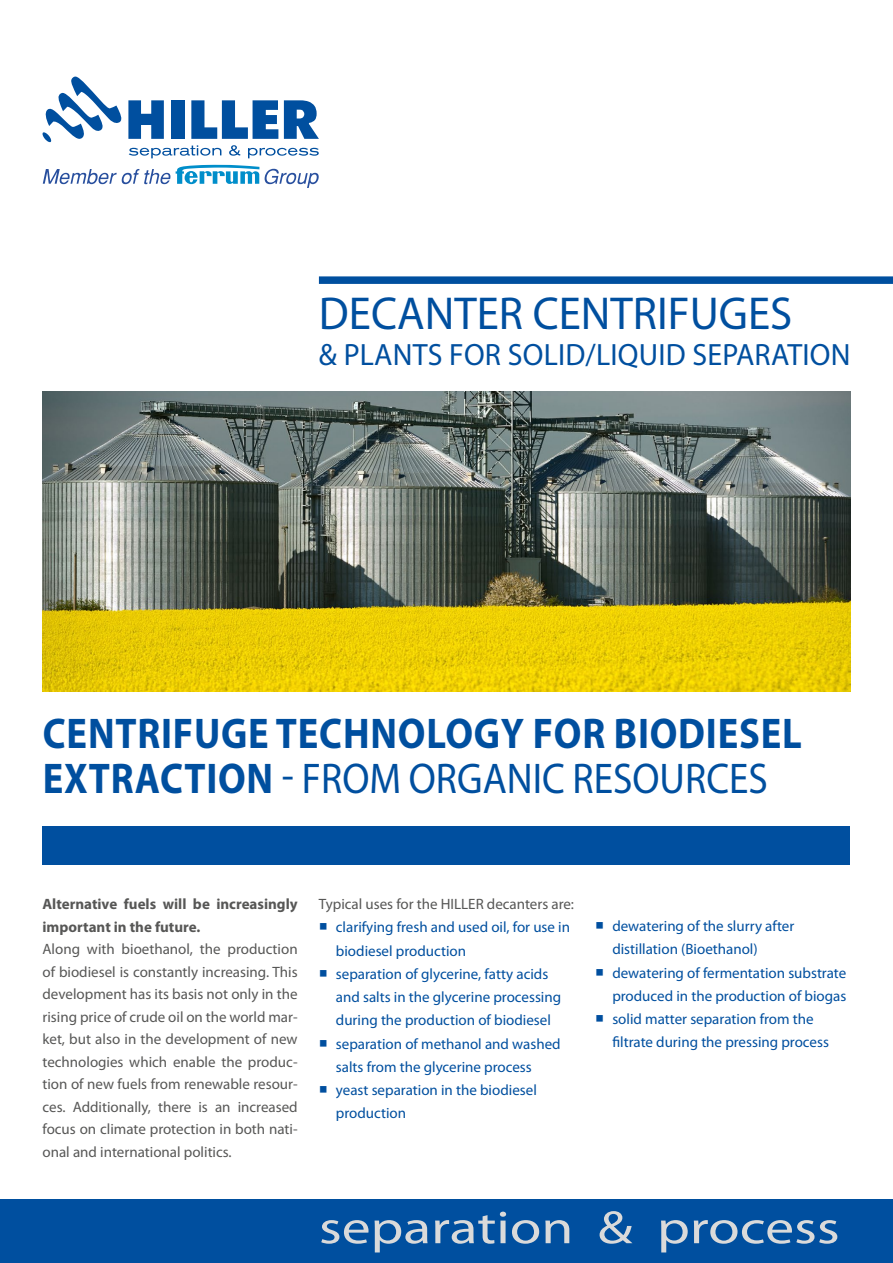
<style>
.page{position:relative;width:893px;height:1263px;background:#fff}
.page>*{position:absolute;margin:0;border:0;box-sizing:border-box;transform-origin:0 0}
.t1{font:46.8px "Myriad Pro";color:#dadada;scale:1.23 1}
.t2{font:46.35px "Myriad Pro";color:#004f9f}
.t3{font:700 43.2px/45px "Myriad Pro";letter-spacing:.02em;color:#004f9f;scale:.9 1}
.t4{font:30.9px "Myriad Pro";letter-spacing:.005em;color:#004f9f}
.t5{font:15px/23.2px "Myriad Pro";color:#004f9f}
.t6{font:15px/22.5px "Myriad Pro";color:#575756;text-align:justify}
.t7{font:700 15px/22.5px "Myriad Pro";color:#575756}
.s1{font-weight:400}
.s2{font-family:"Minion Pro";font-size:22.5px}
</style>
<div class="page">
<div style="left:319px;top:276px;width:574px;height:8px;background:#004f9f"></div>
<div style="left:0;top:1199px;width:893px;height:64px;background:#004f9f"></div>
<svg style="left:43px;top:77px;width:276px;height:81px"></svg>
<svg style="left:43px;top:169px;width:127px;height:15px"></svg>
<svg style="left:265px;top:169px;width:54px;height:19px"></svg>
<svg style="left:176px;top:165px;width:83px;height:19px"></svg>
<img style="left:43px;top:392px;width:807px;height:299px">
<div style="left:43px;top:826px;width:807px;height:38px;background:#004f9f"></div>
<h2 class="t2" style="left:319px;top:285px;width:475px">DECANTER CENTRIFUGES</h2>
<h3 class="t4" style="left:319px;top:336px;width:533px">&amp; PLANTS FOR SOLID/LIQUID SEPARATION</h3>
<h3 class="t3" style="left:43px;top:709px;width:845px">CENTRIFUGE TECHNOLOGY FOR BIODIESEL<br>EXTRACTION <span class="s1">- FROM ORGANIC RESOURCES</span></h3>
<p class="t7" style="left:43px;top:892px;width:257px">Alternative fuels will be increasingly important in the future.</p>
<p class="t6" style="left:43px;top:937px;width:257px">Along with bioethanol, the production of biodiesel is constantly increasing. This development has its basis not only in the rising price of crude oil on the world mar&shy;ket, but also in the development of new technologies which enable the produc&shy;tion of new fuels from renewable resour&shy;ces. Additionally, there is an increased focus on climate protection in both nati&shy;onal and international politics.</p>
<p class="t6" style="left:319px;top:892px;width:257px">Typical uses for the HILLER decanters are:</p>
<p class="t5" style="left:336px;top:915px;width:236px;text-indent:-17px"><span class="s2">■</span> clarifying fresh and used oil, for use in biodiesel production</p>
<p class="t5" style="left:336px;top:962px;width:227px;text-indent:-17px"><span class="s2">■</span> separation of glycerine, fatty acids and salts in the glycerine processing during the production of biodiesel</p>
<p class="t5" style="left:336px;top:1032px;width:226px;text-indent:-17px"><span class="s2">■</span> separation of methanol and washed salts from the glycerine process</p>
<p class="t5" style="left:336px;top:1078px;width:202px;text-indent:-17px"><span class="s2">■</span> yeast separation in the biodiesel production</p>
<p class="t5" style="left:612px;top:914px;width:183px;text-indent:-17px"><span class="s2">■</span> dewatering of the slurry after distillation (Bioethanol)</p>
<p class="t5" style="left:595px;top:961px;width:253px;text-align:right"><span class="s2">■</span> dewatering of fermentation substrate produced in the production of biogas</p>
<p class="t5" style="left:612px;top:1007px;width:218px;text-indent:-17px"><span class="s2">■</span> solid matter separation from the filtrate during the pressing process</p>
<h1 class="t1" style="left:319px;top:1199px;width:425px">separation &amp; process</h1>
</div>
